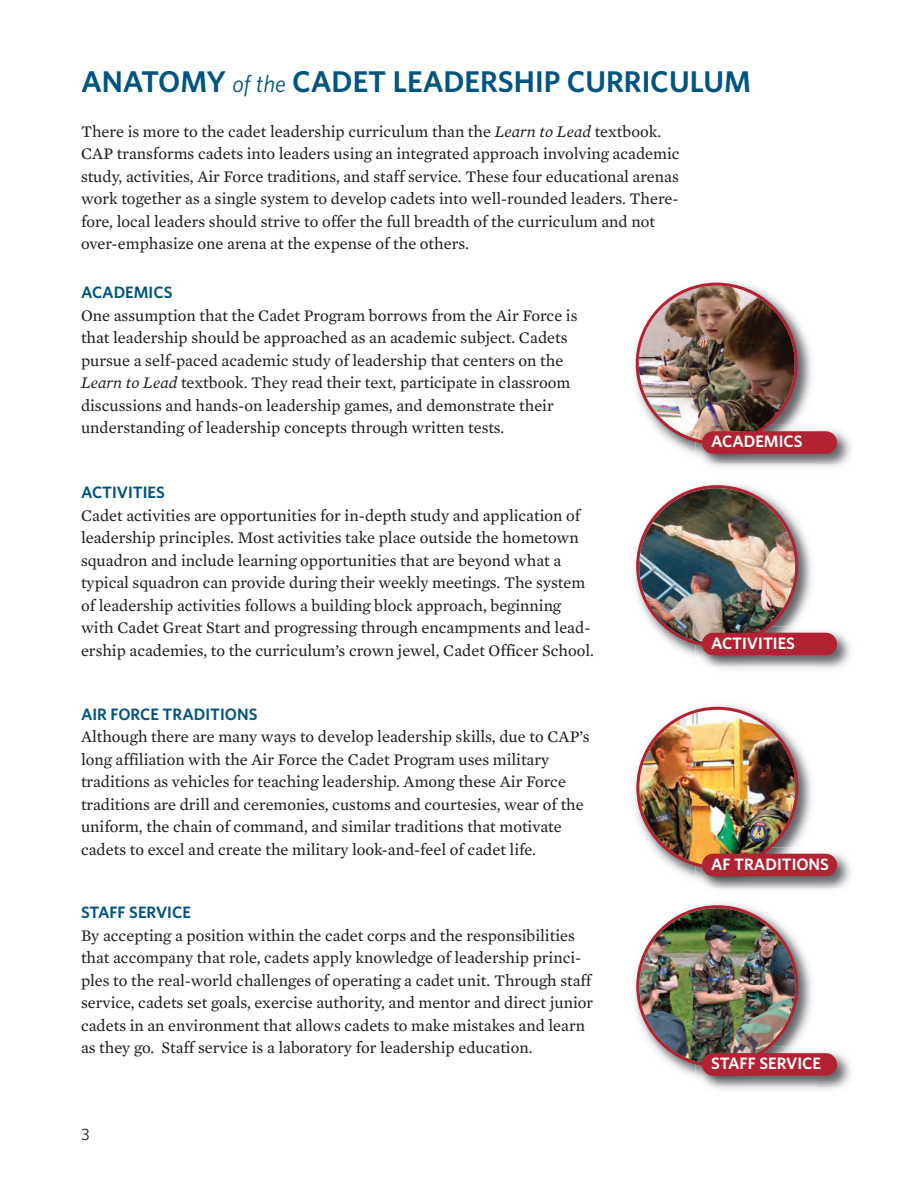
<style>
.page{position:relative;width:918px;height:1188px;background:#fff}
.page>*{position:absolute;margin:0;border:0;box-sizing:border-box;transform-origin:0 0}
.t1{font:600 30px "Whitney";color:#005480}
.t2{font:16.5px/22.5px "Mercury Text G2";color:#231f20}
.t3{font:600 16.5px "Whitney";color:#005480}
.t4{font:600 16.5px "Whitney";color:#fff}
.t5{font:16.5px "Whitney";color:#231f20}
.s1{font-weight:400;font-style:italic;font-size:24px}
.s2{font-style:italic}
</style>
<div class="page">
<img style="left:634px;top:483px;width:178px;height:174px">
<img style="left:636px;top:485px;width:162px;height:162px">
<img style="left:634px;top:705px;width:178px;height:174px">
<img style="left:636px;top:707px;width:162px;height:162px">
<img style="left:634px;top:282px;width:178px;height:173px">
<img style="left:636px;top:283px;width:162px;height:162px">
<img style="left:634px;top:903px;width:178px;height:174px">
<img style="left:636px;top:905px;width:162px;height:162px">
<img style="left:696px;top:626px;width:155px;height:43px">
<img style="left:696px;top:626px;width:75px;height:21px">
<img style="left:696px;top:626px;width:71px;height:18px">
<div style="left:702px;top:633px;width:135px;height:22px;background:#b32232;border-radius:11px"></div>
<img style="left:696px;top:1047px;width:155px;height:43px">
<img style="left:696px;top:1047px;width:75px;height:20px">
<img style="left:696px;top:1047px;width:70px;height:17px">
<div style="left:702px;top:1053px;width:135px;height:23px;background:#b32232;border-radius:11px"></div>
<img style="left:696px;top:425px;width:155px;height:43px">
<img style="left:696px;top:425px;width:74px;height:20px">
<img style="left:696px;top:425px;width:69px;height:17px">
<div style="left:702px;top:431px;width:135px;height:23px;background:#b32232;border-radius:11px"></div>
<img style="left:696px;top:847px;width:155px;height:43px">
<img style="left:696px;top:847px;width:76px;height:22px">
<img style="left:696px;top:847px;width:72px;height:19px">
<div style="left:702px;top:854px;width:135px;height:22px;background:#b32232;border-radius:11px"></div>
<h1 class="t1" style="left:81px;top:64px;width:671px">ANATOMY <span class="s1">of the</span> CADET LEADERSHIP CURRICULUM</h1>
<p class="t2" style="left:81px;top:120px;width:600px">There is more to the cadet leadership curriculum than the <span class="s2">Learn to Lead</span> textbook.<br>CAP transforms cadets into leaders using an integrated approach involving academic study, activities, Air Force traditions, and staff service. These four educational arenas work together as a single system to develop cadets into well-rounded leaders. There&shy;fore, local leaders should strive to offer the full breadth of the curriculum and not over-emphasize one arena at the expense of the others.</p>
<p class="t3" style="left:81px;top:283px;width:93px">ACADEMICS</p>
<p class="t2" style="left:81px;top:304px;width:498px">One assumption that the Cadet Program borrows from the Air Force is that leadership should be approached as an academic subject. Cadets pursue a self-paced academic study of leadership that centers on the <span class="s2">Learn to Lead</span> textbook. They read their text, participate in classroom discussions and hands-on leadership games, and demonstrate their understanding of leadership concepts through written tests.</p>
<p class="t3" style="left:81px;top:483px;width:85px">ACTIVITIES</p>
<p class="t2" style="left:81px;top:504px;width:514px">Cadet activities are opportunities for in-depth study and application of leadership principles. Most activities take place outside the hometown squadron and include learning opportunities that are beyond what a typical squadron can provide during their weekly meetings. The system of leadership activities follows a building block approach, beginning with Cadet Great Start and progressing through encampments and lead&shy;ership academies, to the curriculum’s crown jewel, Cadet Officer School.</p>
<p class="t3" style="left:81px;top:704px;width:178px">AIR FORCE TRADITIONS</p>
<p class="t2" style="left:81px;top:725px;width:510px">Although there are many ways to develop leadership skills, due to CAP’s long affiliation with the Air Force the Cadet Program uses military traditions as vehicles for teaching leadership. Among these Air Force traditions are drill and ceremonies, customs and courtesies, wear of the uniform, the chain of command, and similar traditions that motivate cadets to excel and create the military look-and-feel of cadet life.</p>
<p class="t3" style="left:81px;top:903px;width:111px">STAFF SERVICE</p>
<p class="t2" style="left:81px;top:924px;width:514px">By accepting a position within the cadet corps and the responsibilities that accompany that role, cadets apply knowledge of leadership princi&shy;ples to the real-world challenges of operating a cadet unit. Through staff service, cadets set goals, exercise authority, and mentor and direct junior cadets in an environment that allows cadets to make mistakes and learn as they go. Staff service is a laboratory for leadership education.</p>
<p class="t5" style="left:81px;top:1125px;width:10px">3</p>
<p class="t4" style="left:711px;top:432px;width:93px">ACADEMICS</p>
<p class="t4" style="left:711px;top:633px;width:85px">ACTIVITIES</p>
<p class="t4" style="left:711px;top:854px;width:119px">AF TRADITIONS</p>
<p class="t4" style="left:711px;top:1054px;width:111px">STAFF SERVICE</p>
</div>
